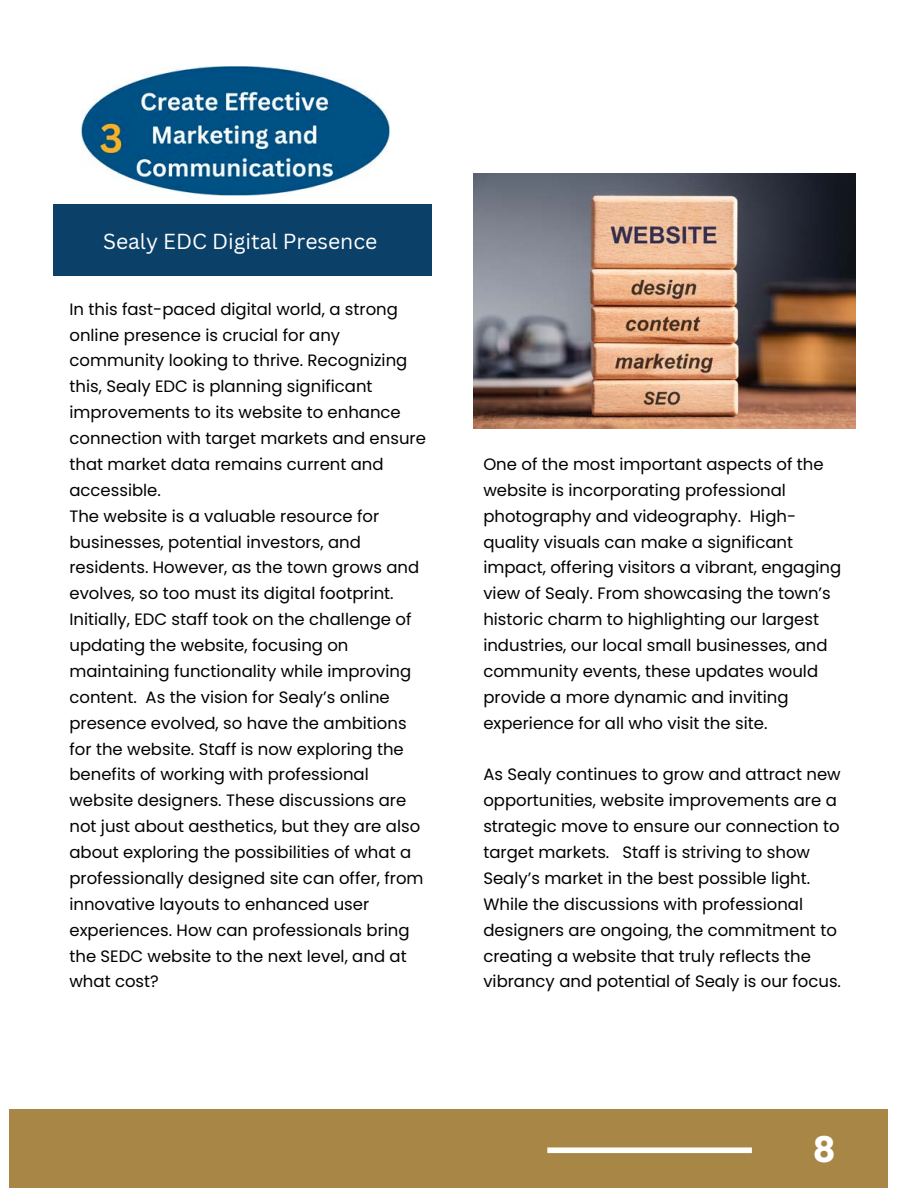
<style>
.page{position:relative;width:918px;height:1188px;background:#fff}
.page>*{position:absolute;margin:0;border:0;box-sizing:border-box;transform-origin:0 0}
.t1{font:700 35.25px "Poppins";color:#fff}
.t2{font:21.15px "Canva Sans";color:#fff}
.t3{font:16.5px/25.8px "Poppins";color:#000}
</style>
<div class="page">
<div style="left:9px;top:1110px;width:878px;height:78px;background:#a88746"></div>
<div style="left:547px;top:1147px;width:205px;height:6px;background:#fff"></div>
<img style="left:81px;top:67px;width:308px;height:129px">
<div style="left:54px;top:205px;width:378px;height:71px;background:#0b4068"></div>
<img style="left:473px;top:174px;width:383px;height:254px">
<h1 class="t2" style="left:103px;top:226px;width:276px">Sealy EDC Digital Presence</h1>
<p class="t3" style="left:69px;top:296px;width:358px">In this fast-paced digital world, a strong online presence is crucial for any community looking to thrive. Recognizing this, Sealy EDC is planning significant improvements to its website to enhance connection with target markets and ensure that market data remains current and accessible.</p>
<p class="t3" style="left:69px;top:503px;width:356px">The website is a valuable resource for businesses, potential investors, and residents. However, as the town grows and evolves, so too must its digital footprint.<br>Initially, EDC staff took on the challenge of updating the website, focusing on maintaining functionality while improving content. As the vision for Sealy’s online presence evolved, so have the ambitions for the website. Staff is now exploring the benefits of working with professional website designers. These discussions are not just about aesthetics, but they are also about exploring the possibilities of what a professionally designed site can offer, from innovative layouts to enhanced user experiences. How can professionals bring the SEDC website to the next level, and at what cost?</p>
<p class="t3" style="left:483px;top:451px;width:359px">One of the most important aspects of the website is incorporating professional photography and videography. High&shy;quality visuals can make a significant impact, offering visitors a vibrant, engaging view of Sealy. From showcasing the town’s historic charm to highlighting our largest industries, our local small businesses, and community events, these updates would provide a more dynamic and inviting experience for all who visit the site.</p>
<p class="t3" style="left:483px;top:762px;width:359px">As Sealy continues to grow and attract new opportunities, website improvements are a strategic move to ensure our connection to target markets. Staff is striving to show Sealy’s market in the best possible light.</p>
<p class="t3" style="left:483px;top:891px;width:359px">While the discussions with professional designers are ongoing, the commitment to creating a website that truly reflects the vibrancy and potential of Sealy is our focus.</p>
<p class="t1" style="left:813px;top:1125px;width:24px">8</p>
</div>
